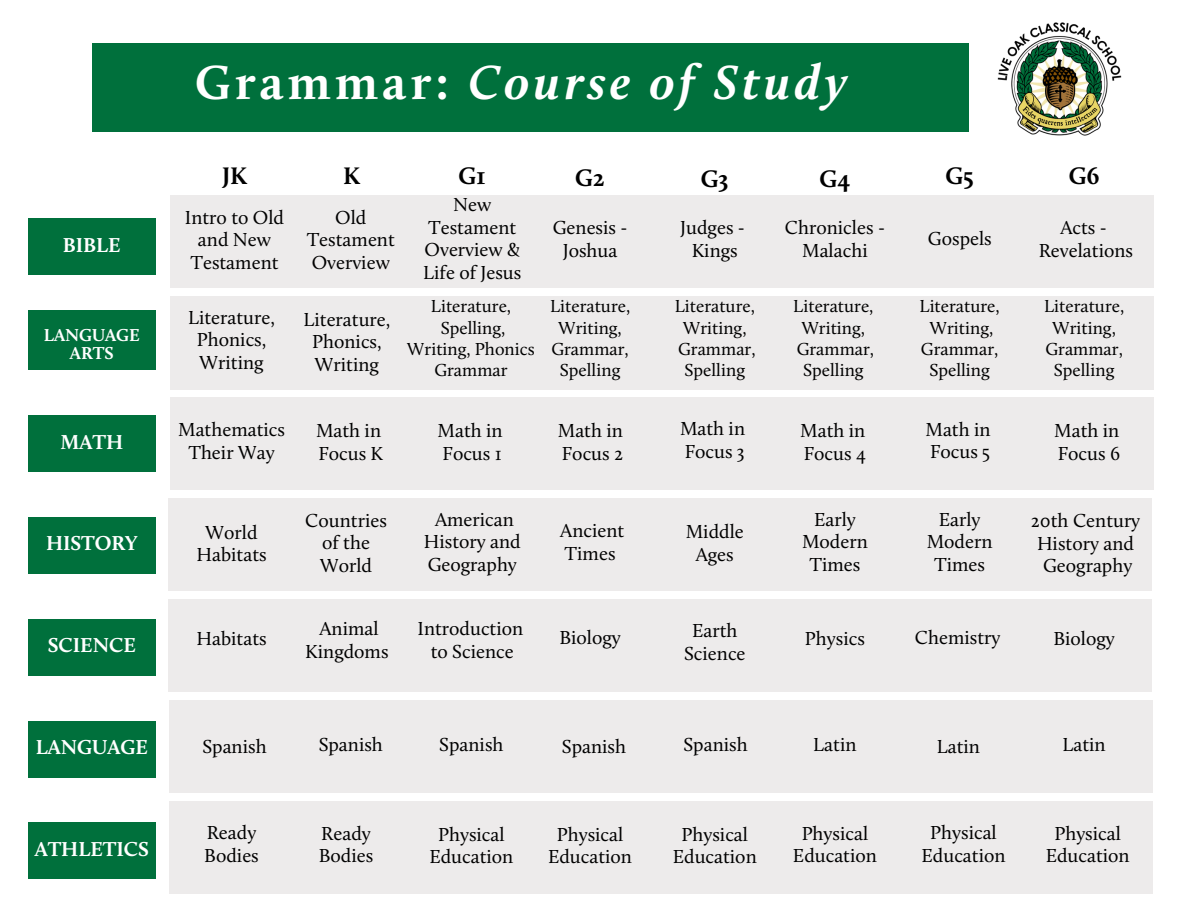
<style>
.page{position:relative;width:1188px;height:918px;background:#fff}
.page>*{position:absolute;margin:0;border:0;box-sizing:border-box;transform-origin:0 0}
.t1{font:italic 700 49.5px "Calluna";letter-spacing:.085em;color:#fff}
.t2{font:700 24.75px "Calluna";color:#000}
.t3{font:700 20.85px "Calluna";color:#fff}
.t4{font:19.5px/22.5px "Calluna";color:#000;text-align:center}
.t5{font:18px/21.3px "Calluna";color:#000;text-align:center}
.t6{font:700 17.85px/18px "Calluna";color:#fff;text-align:center}
.s1{font-style:normal}
</style>
<div class="page">
<div style="left:92px;top:44px;width:877px;height:88px;background:#00703c"></div>
<img style="left:997px;top:22px;width:125px;height:114px">
<div style="left:28px;top:218px;width:128px;height:57px;background:#00703c"></div>
<div style="left:28px;top:311px;width:128px;height:59px;background:#00703c"></div>
<div style="left:28px;top:415px;width:128px;height:57px;background:#00703c"></div>
<div style="left:28px;top:619px;width:128px;height:57px;background:#00703c"></div>
<div style="left:28px;top:517px;width:128px;height:57px;background:#00703c"></div>
<div style="left:28px;top:822px;width:128px;height:57px;background:#00703c"></div>
<div style="left:28px;top:721px;width:128px;height:57px;background:#00703c"></div>
<div style="left:168px;top:498px;width:984px;height:93px;background:#edebeb"></div>
<div style="left:170px;top:195px;width:983px;height:93px;background:#edebeb"></div>
<div style="left:170px;top:296px;width:983px;height:94px;background:#edebeb"></div>
<div style="left:170px;top:397px;width:983px;height:93px;background:#edebeb"></div>
<div style="left:168px;top:599px;width:984px;height:93px;background:#edebeb"></div>
<div style="left:170px;top:700px;width:983px;height:93px;background:#edebeb"></div>
<div style="left:170px;top:801px;width:983px;height:93px;background:#edebeb"></div>
<h1 class="t3" style="left:63px;top:236px;width:59px">BIBLE</h1>
<h3 class="t6" style="left:44px;top:327px;width:98px">LANGUAGE<br>ARTS</h3>
<h2 class="t3" style="left:60px;top:433px;width:64px">MATH</h2>
<h2 class="t3" style="left:46px;top:535px;width:93px">HISTORY</h2>
<h2 class="t3" style="left:48px;top:637px;width:90px">SCIENCE</h2>
<h2 class="t3" style="left:36px;top:739px;width:114px">LANGUAGE</h2>
<h2 class="t3" style="left:35px;top:840px;width:116px">ATHLETICS</h2>
<p class="t1" style="left:195px;top:62px;width:653px"><span class="s1">Grammar:</span> Course of Study</p>
<h3 class="t2" style="left:343px;top:166px;width:18px">K</h3>
<h3 class="t2" style="left:459px;top:166px;width:29px">G1</h3>
<h3 class="t2" style="left:820px;top:168px;width:32px">G4</h3>
<h2 class="t2" style="left:946px;top:166px;width:30px">G5</h2>
<p class="t2" style="left:1069px;top:166px;width:32px">G6</p>
<h3 class="t2" style="left:222px;top:166px;width:27px">JK</h3>
<h5 class="t2" style="left:575px;top:167px;width:31px">G2</h5>
<h3 class="t2" style="left:701px;top:168px;width:29px">G3</h3>
<h4 class="t4" style="left:185px;top:208px;width:101px">Intro to Old and New<br>Testament</h4>
<h4 class="t4" style="left:307px;top:208px;width:90px">Old<br>Testament<br>Overview</h4>
<h4 class="t4" style="left:423px;top:195px;width:100px">New<br>Testament<br>Overview &amp;<br>Life of Jesus</h4>
<h4 class="t4" style="left:188px;top:308px;width:88px">Literature,<br>Phonics,<br>Writing</h4>
<p class="t4" style="left:304px;top:310px;width:88px">Literature,<br>Phonics,<br>Writing</p>
<h4 class="t5" style="left:431px;top:297px;width:82px">Literature,</h4>
<h4 class="t5" style="left:441px;top:318px;width:66px">Spelling,</h4>
<p class="t5" style="left:407px;top:340px;width:129px">Writing, Phonics</p>
<p class="t5" style="left:434px;top:361px;width:75px">Grammar</p>
<h4 class="t4" style="left:553px;top:218px;width:76px">Genesis -<br>Joshua</h4>
<h4 class="t4" style="left:680px;top:218px;width:66px">Judges -<br>Kings</h4>
<h4 class="t4" style="left:785px;top:218px;width:102px">Chronicles -<br>Malachi</h4>
<p class="t5" style="left:550px;top:297px;width:82px">Literature,</p>
<p class="t5" style="left:558px;top:318px;width:65px">Writing,</p>
<p class="t5" style="left:551px;top:340px;width:79px">Grammar,</p>
<p class="t5" style="left:560px;top:361px;width:62px">Spelling</p>
<p class="t5" style="left:675px;top:297px;width:82px">Literature,</p>
<p class="t5" style="left:683px;top:318px;width:65px">Writing,</p>
<p class="t5" style="left:678px;top:340px;width:79px">Grammar,</p>
<p class="t5" style="left:685px;top:361px;width:62px">Spelling</p>
<p class="t5" style="left:793px;top:297px;width:82px">Literature,</p>
<p class="t5" style="left:802px;top:318px;width:65px">Writing,</p>
<p class="t5" style="left:797px;top:340px;width:79px">Grammar,</p>
<p class="t5" style="left:803px;top:361px;width:62px">Spelling</p>
<h4 class="t4" style="left:928px;top:229px;width:65px">Gospels</h4>
<p class="t5" style="left:920px;top:297px;width:82px">Literature,</p>
<p class="t5" style="left:930px;top:318px;width:65px">Writing,</p>
<p class="t5" style="left:921px;top:340px;width:79px">Grammar,<br>Spelling</p>
<h2 class="t4" style="left:1039px;top:218px;width:96px">Acts -<br>Revelations</h2>
<p class="t5" style="left:1044px;top:297px;width:82px">Literature,</p>
<p class="t5" style="left:1052px;top:318px;width:65px">Writing,</p>
<p class="t5" style="left:1045px;top:340px;width:79px">Grammar,</p>
<p class="t5" style="left:1054px;top:361px;width:62px">Spelling</p>
<p class="t4" style="left:178px;top:420px;width:108px">Mathematics<br>Their Way</p>
<h4 class="t4" style="left:316px;top:421px;width:69px;text-align:left">Math in<br>Focus K</h4>
<h4 class="t4" style="left:438px;top:421px;width:67px;text-align:left">Math in<br>Focus 1</h4>
<h4 class="t4" style="left:558px;top:421px;width:67px;text-align:left">Math in<br>Focus 2</h4>
<h4 class="t4" style="left:680px;top:419px;width:67px;text-align:left">Math in<br>Focus 3</h4>
<h4 class="t4" style="left:800px;top:421px;width:67px;text-align:left">Math in<br>Focus 4</h4>
<h4 class="t4" style="left:925px;top:420px;width:67px;text-align:left">Math in<br>Focus 5</h4>
<h4 class="t4" style="left:1054px;top:421px;width:67px;text-align:left">Math in<br>Focus 6</h4>
<h4 class="t4" style="left:197px;top:522px;width:72px">World<br>Habitats</h4>
<h4 class="t4" style="left:305px;top:511px;width:83px">Countries of the<br>World</h4>
<h4 class="t4" style="left:424px;top:510px;width:98px">American<br>History and<br>Geography</h4>
<h4 class="t4" style="left:560px;top:521px;width:66px;text-align:left">Ancient<br>Times</h4>
<h4 class="t4" style="left:686px;top:522px;width:60px">Middle<br>Ages</h4>
<h4 class="t4" style="left:802px;top:510px;width:67px">Early<br>Modern<br>Times</h4>
<h4 class="t4" style="left:927px;top:510px;width:67px">Early<br>Modern<br>Times</h4>
<h4 class="t4" style="left:1031px;top:511px;width:111px">20th Century<br>History and<br>Geography</h4>
<h4 class="t4" style="left:197px;top:629px;width:72px">Habitats</h4>
<h4 class="t4" style="left:305px;top:619px;width:85px">Animal<br>Kingdoms</h4>
<h4 class="t4" style="left:418px;top:619px;width:107px">Introduction to Science</h4>
<h4 class="t4" style="left:559px;top:628px;width:63px">Biology</h4>
<h4 class="t4" style="left:684px;top:621px;width:63px">Earth<br>Science</h4>
<h4 class="t4" style="left:805px;top:629px;width:61px">Physics</h4>
<h4 class="t4" style="left:915px;top:628px;width:87px">Chemistry</h4>
<h4 class="t4" style="left:1053px;top:629px;width:63px">Biology</h4>
<h4 class="t4" style="left:202px;top:737px;width:66px">Spanish</h4>
<h4 class="t4" style="left:319px;top:735px;width:66px">Spanish</h4>
<h4 class="t4" style="left:439px;top:735px;width:66px">Spanish</h4>
<h4 class="t4" style="left:562px;top:737px;width:66px">Spanish</h4>
<h4 class="t4" style="left:683px;top:735px;width:66px">Spanish</h4>
<h4 class="t4" style="left:813px;top:735px;width:45px">Latin</h4>
<h4 class="t4" style="left:937px;top:737px;width:45px">Latin</h4>
<h4 class="t4" style="left:1063px;top:735px;width:45px">Latin</h4>
<h4 class="t4" style="left:204px;top:823px;width:56px;text-align:left">Ready<br>Bodies</h4>
<h4 class="t4" style="left:319px;top:823px;width:56px;text-align:left">Ready<br>Bodies</h4>
<h4 class="t4" style="left:429px;top:825px;width:86px">Physical<br>Education</h4>
<h4 class="t4" style="left:548px;top:825px;width:86px">Physical<br>Education</h4>
<h4 class="t4" style="left:673px;top:825px;width:86px">Physical<br>Education</h4>
<h4 class="t4" style="left:793px;top:823px;width:86px">Physical<br>Education</h4>
<h4 class="t4" style="left:922px;top:823px;width:86px">Physical<br>Education</h4>
<h4 class="t4" style="left:1046px;top:823px;width:86px">Physical<br>Education</h4>
</div>
